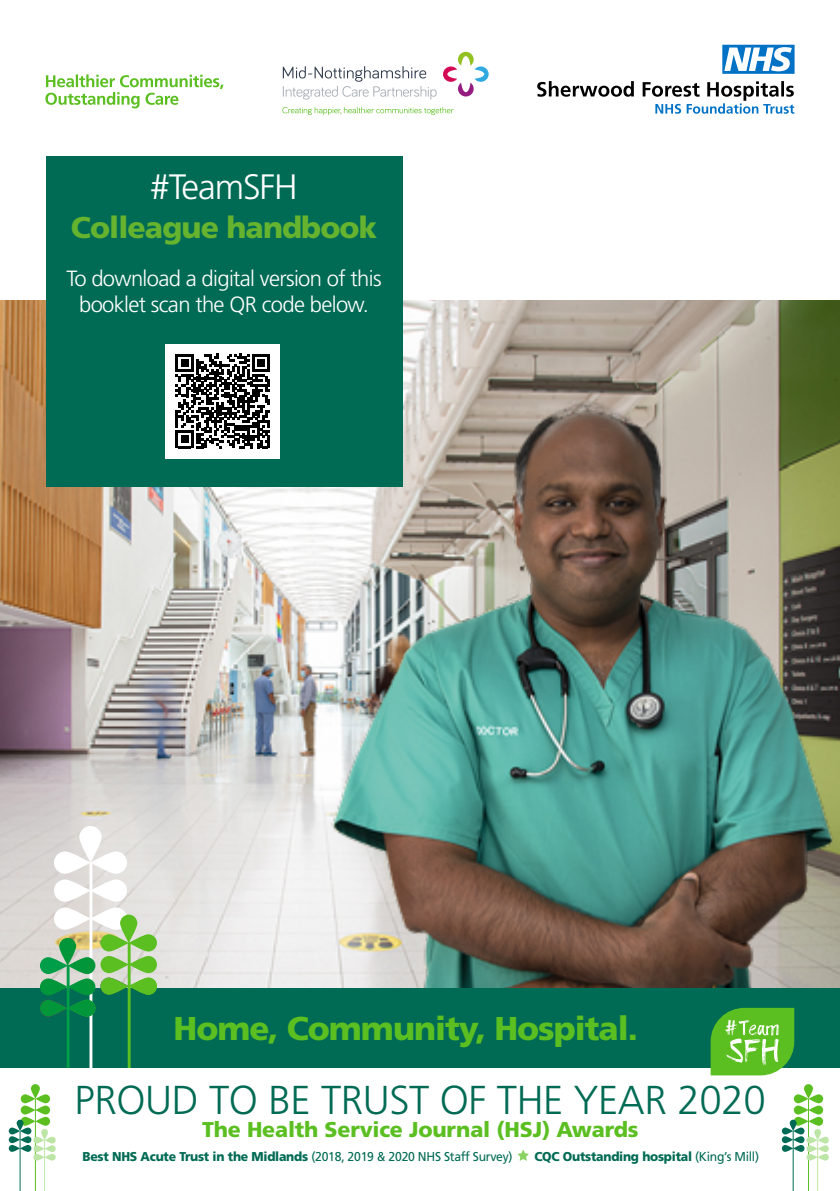
<style>
.page{position:relative;width:840px;height:1191px;background:#fff}
.page>*{position:absolute;margin:0;border:0;box-sizing:border-box;transform-origin:0 0}
.t1{font:300 40.4px "Frutiger";letter-spacing:-.01em;color:#006b54}
.t2{font:300 35.2px "Frutiger";letter-spacing:-.03em;color:#fff}
.t3{font:900 33px "Frutiger";letter-spacing:-.03em;color:#5bbf21}
.t4{font:900 30px "Frutiger";letter-spacing:-.03em;color:#65b32e}
.t5{font:300 22px/26.4px "Frutiger";letter-spacing:-.03em;color:#fff;text-align:center}
.t6{font:900 21.4px "Frutiger";letter-spacing:-.01em;color:#5bbf21}
.t7{font:900 12.8px "Frutiger";letter-spacing:-.02em;color:#006b54;scale:.95 1}
.s1{font-weight:400}
</style>
<div class="page">
<svg style="left:537px;top:81px;width:257px;height:33px"></svg>
<svg style="left:722px;top:45px;width:72px;height:29px"></svg>
<svg style="left:282px;top:66px;width:154px;height:34px"></svg>
<svg style="left:443px;top:52px;width:45px;height:44px"></svg>
<svg style="left:282px;top:107px;width:171px;height:8px"></svg>
<svg style="left:45px;top:74px;width:178px;height:34px"></svg>
<img style="left:0;top:300px;width:839px;height:688px">
<img style="left:308px;top:363px;width:531px;height:625px">
<div style="left:0;top:988px;width:839px;height:83px;background:#006b54"></div>
<div style="left:46px;top:156px;width:357px;height:330px;background:#006b54"></div>
<svg style="left:90px;top:907px;width:37px;height:22px"></svg>
<svg style="left:54px;top:907px;width:36px;height:22px"></svg>
<svg style="left:90px;top:879px;width:37px;height:22px"></svg>
<svg style="left:54px;top:879px;width:36px;height:22px"></svg>
<svg style="left:90px;top:851px;width:37px;height:22px"></svg>
<svg style="left:54px;top:851px;width:36px;height:22px"></svg>
<svg style="left:79px;top:826px;width:23px;height:36px"></svg>
<hr style="left:89px;top:863px;width:3px;height:279px;background:#fff">
<svg style="left:129px;top:977px;width:28px;height:17px"></svg>
<svg style="left:100px;top:977px;width:29px;height:17px"></svg>
<svg style="left:129px;top:956px;width:28px;height:17px"></svg>
<svg style="left:100px;top:956px;width:29px;height:17px"></svg>
<svg style="left:129px;top:934px;width:28px;height:17px"></svg>
<svg style="left:100px;top:934px;width:29px;height:17px"></svg>
<svg style="left:120px;top:914px;width:17px;height:28px"></svg>
<hr style="left:128px;top:943px;width:2px;height:138px;background:#5bbf21">
<svg style="left:68px;top:999px;width:27px;height:17px"></svg>
<svg style="left:40px;top:999px;width:28px;height:17px"></svg>
<svg style="left:68px;top:978px;width:27px;height:17px"></svg>
<svg style="left:40px;top:978px;width:28px;height:17px"></svg>
<svg style="left:68px;top:957px;width:27px;height:17px"></svg>
<svg style="left:40px;top:957px;width:28px;height:17px"></svg>
<svg style="left:59px;top:938px;width:17px;height:27px"></svg>
<hr style="left:67px;top:966px;width:2px;height:124px;background:#009e49">
<div style="left:165px;top:344px;width:115px;height:114px;background:#fff"></div>
<svg style="left:175px;top:354px;width:95px;height:94px"></svg>
<div style="left:0;top:1068px;width:839px;height:123px;background:#fff"></div>
<svg style="left:21px;top:1116px;width:14px;height:9px"></svg>
<svg style="left:793px;top:1116px;width:15px;height:9px"></svg>
<svg style="left:35px;top:1116px;width:15px;height:9px"></svg>
<svg style="left:808px;top:1116px;width:14px;height:9px"></svg>
<svg style="left:21px;top:1105px;width:14px;height:9px"></svg>
<svg style="left:793px;top:1105px;width:15px;height:9px"></svg>
<svg style="left:35px;top:1105px;width:15px;height:9px"></svg>
<svg style="left:808px;top:1105px;width:14px;height:9px"></svg>
<svg style="left:21px;top:1094px;width:14px;height:9px"></svg>
<svg style="left:793px;top:1094px;width:15px;height:9px"></svg>
<svg style="left:35px;top:1094px;width:15px;height:9px"></svg>
<svg style="left:808px;top:1094px;width:14px;height:9px"></svg>
<svg style="left:31px;top:1084px;width:9px;height:14px"></svg>
<svg style="left:803px;top:1084px;width:9px;height:14px"></svg>
<hr style="left:35px;top:1099px;width:1px;height:92px;background:#5bbf21">
<hr style="left:807px;top:1099px;width:1px;height:92px;background:#5bbf21">
<svg style="left:9px;top:1145px;width:11px;height:6px"></svg>
<svg style="left:20px;top:1145px;width:11px;height:6px"></svg>
<svg style="left:792px;top:1145px;width:12px;height:6px"></svg>
<svg style="left:9px;top:1136px;width:11px;height:7px"></svg>
<svg style="left:20px;top:1136px;width:11px;height:7px"></svg>
<svg style="left:792px;top:1136px;width:12px;height:7px"></svg>
<svg style="left:9px;top:1127px;width:11px;height:7px"></svg>
<svg style="left:781px;top:1127px;width:11px;height:7px"></svg>
<svg style="left:20px;top:1127px;width:11px;height:7px"></svg>
<svg style="left:792px;top:1127px;width:12px;height:7px"></svg>
<svg style="left:17px;top:1119px;width:7px;height:12px"></svg>
<svg style="left:789px;top:1119px;width:7px;height:12px"></svg>
<hr style="left:20px;top:1131px;width:1px;height:60px;background:#006b54">
<hr style="left:792px;top:1131px;width:1px;height:60px;background:#006b54">
<svg style="left:33px;top:1153px;width:12px;height:7px"></svg>
<svg style="left:806px;top:1153px;width:11px;height:7px"></svg>
<svg style="left:45px;top:1153px;width:11px;height:7px"></svg>
<svg style="left:817px;top:1153px;width:11px;height:7px"></svg>
<svg style="left:33px;top:1145px;width:12px;height:7px"></svg>
<svg style="left:806px;top:1145px;width:11px;height:7px"></svg>
<svg style="left:45px;top:1145px;width:11px;height:7px"></svg>
<svg style="left:817px;top:1145px;width:11px;height:7px"></svg>
<svg style="left:33px;top:1136px;width:12px;height:7px"></svg>
<svg style="left:806px;top:1136px;width:11px;height:7px"></svg>
<svg style="left:45px;top:1136px;width:11px;height:7px"></svg>
<svg style="left:817px;top:1136px;width:11px;height:7px"></svg>
<svg style="left:41px;top:1129px;width:7px;height:11px"></svg>
<svg style="left:813px;top:1129px;width:7px;height:11px"></svg>
<hr style="left:44px;top:1140px;width:1px;height:51px;background:#bde6a6">
<hr style="left:816px;top:1140px;width:1px;height:51px;background:#bde6a6">
<svg style="left:517px;top:1136px;width:273px;height:24px"></svg>
<svg style="left:710px;top:1007px;width:83px;height:68px;background:#6bc144"></svg>
<h2 class="t2" style="left:150px;top:167px;width:149px">#TeamSFH</h2>
<h3 class="t4" style="left:71px;top:209px;width:307px">Colleague handbook</h3>
<h3 class="t5" style="left:66px;top:265px;width:316px">To download a digital version of this booklet scan the QR code below.</h3>
<h3 class="t3" style="left:173px;top:1008px;width:465px">Home, Community, Hospital.</h3>
<h1 class="t1" style="left:75px;top:1077px;width:692px">PROUD TO BE TRUST OF THE YEAR 2020</h1>
<h3 class="t6" style="left:202px;top:1116px;width:437px">The Health Service Journal (HSJ) Awards</h3>
<p class="t7" style="left:82px;top:1148px;width:454px">Best NHS Acute Trust in the Midlands <span class="s1">(2018, 2019 &amp; 2020 NHS Staff Survey)</span></p>
<p class="t7" style="left:534px;top:1148px;width:238px">CQC Outstanding hospital <span class="s1">(King’s Mill)</span></p>
</div>
